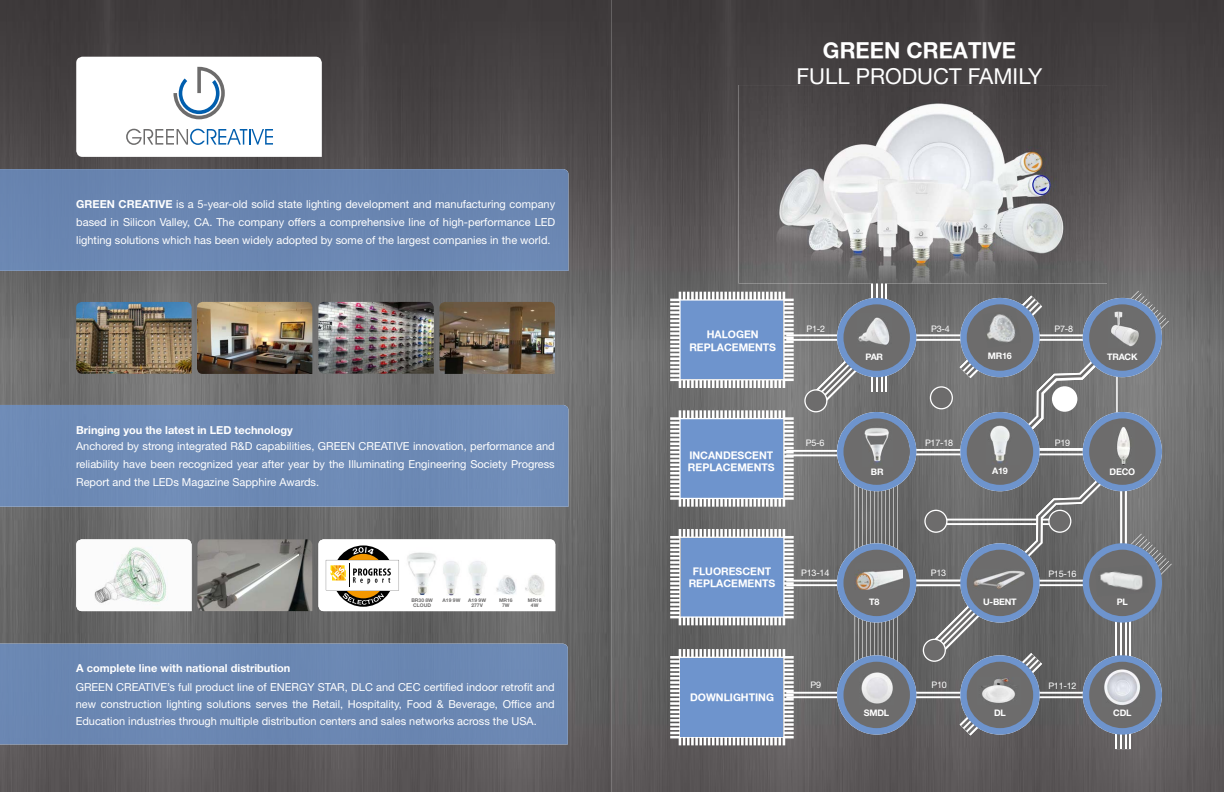
<style>
.page{position:relative;width:1224px;height:792px;background:#fff}
.page>*{position:absolute;margin:0;border:0;box-sizing:border-box;transform-origin:0 0}
.t1{font:22px "Helvetica Neue LT Pro";color:#fff}
.t2{font:700 22px "Helvetica Neue";color:#fff}
.t3{font:11px/18px "Helvetica Neue LT Pro";color:#fff;text-align:justify}
.t4{font:700 11px "Helvetica Neue LT Pro";color:#fff}
.t5{font:700 10.5px/12.6px "Helvetica Neue";color:#fff;text-align:center}
.t6{font:9px "Helvetica Neue LT Pro";letter-spacing:-.025em;color:#fff}
.t7{font:700 9px "Helvetica Neue LT Pro";letter-spacing:-.025em;color:#fff}
.t8{font:700 5px/4.4px "Helvetica Neue LT Pro";color:#6d6c6c;text-align:center}
.s1{font-weight:700}
</style>
<div class="page">
<img style="left:0;top:0;width:1224px;height:792px">
<div style="left:871px;top:283px;width:16px;height:109px;background:#fff"></div>
<svg style="left:873px;top:284px;width:12px;height:7px"></svg>
<svg style="left:1117px;top:745px;width:12px;height:4px"></svg>
<svg style="left:876px;top:284px;width:6px;height:7px"></svg>
<div style="left:1120px;top:590px;width:6px;height:159px;background:#fff"></div>
<hr style="left:878px;top:283px;width:2px;height:109px;background:#6d6c6c">
<hr style="left:1122px;top:590px;width:3px;height:159px;background:#6d6c6c">
<svg style="left:670px;top:291px;width:502px;height:454px;background:#78808d"></svg>
<img style="left:1113px;top:424px;width:22px;height:44px">
<img style="left:1113px;top:468px;width:22px;height:2px">
<svg style="left:76px;top:57px;width:246px;height:100px"></svg>
<img style="left:739px;top:85px;width:368px;height:198px">
<svg style="left:871px;top:283px;width:16px;height:1px"></svg>
<div style="left:0;top:644px;width:568px;height:100px;background:#6b87b3"></div>
<div style="left:0;top:169px;width:568px;height:102px;background:#6985b1"></div>
<img style="left:854px;top:563px;width:49px;height:27px">
<img style="left:973px;top:569px;width:54px;height:22px">
<img style="left:1095px;top:565px;width:53px;height:31px">
<img style="left:859px;top:670px;width:35px;height:35px">
<img style="left:977px;top:677px;width:44px;height:27px">
<img style="left:1103px;top:669px;width:38px;height:37px">
<svg style="left:318px;top:539px;width:237px;height:72px"></svg>
<div style="left:0;top:405px;width:568px;height:102px;background:#6e8bb6"></div>
<img style="left:466px;top:558px;width:22px;height:38px">
<img style="left:76px;top:302px;width:116px;height:72px">
<img style="left:318px;top:302px;width:116px;height:72px">
<img style="left:439px;top:302px;width:116px;height:72px">
<img style="left:197px;top:302px;width:115px;height:72px">
<img style="left:76px;top:539px;width:116px;height:72px">
<img style="left:197px;top:539px;width:115px;height:72px">
<p class="t3" style="left:76px;top:195px;width:481px"><span class="s1">GREEN CREATIVE</span> is a 5-year-old solid state lighting development and manufacturing company based in Silicon Valley, CA. The company offers a comprehensive line of high-performance LED lighting solutions which has been widely adopted by some of the largest companies in the world.</p>
<p class="t4" style="left:76px;top:423px;width:218px">Bringing you the latest in LED technology</p>
<p class="t3" style="left:76px;top:437px;width:480px">Anchored by strong integrated R&amp;D capabilities, GREEN CREATIVE innovation, performance and reliability have been recognized year after year by the Illuminating Engineering Society Progress Report and the LEDs Magazine Sapphire Awards.</p>
<p class="t4" style="left:76px;top:661px;width:216px">A complete line with national distribution</p>
<p class="t8" style="left:411px;top:598px;width:23px">BR30 8W</p>
<p class="t8" style="left:443px;top:598px;width:19px">A19 9W</p>
<p class="t8" style="left:413px;top:603px;width:19px">CLOUD</p>
<p class="t8" style="left:499px;top:598px;width:15px">MR16<br>7W</p>
<p class="t8" style="left:528px;top:598px;width:15px">MR16<br>4W</p>
<p class="t8" style="left:468px;top:598px;width:19px">A19 9W<br>277V</p>
<p class="t3" style="left:76px;top:678px;width:481px;line-height:17px">GREEN CREATIVE’s full product line of ENERGY STAR, DLC and CEC certified indoor retrofit and new construction lighting solutions serves the Retail, Hospitality, Food &amp; Beverage, Office and Education industries through multiple distribution centers and sales networks across the USA.</p>
<h1 class="t2" style="left:823px;top:36px;width:195px">GREEN CREATIVE</h1>
<h1 class="t1" style="left:797px;top:63px;width:247px">FULL PRODUCT FAMILY</h1>
<p class="t5" style="left:689px;top:328px;width:88px">HALOGEN<br>REPLACEMENTS</p>
<p class="t6" style="left:807px;top:323px;width:20px">P1-2</p>
<p class="t5" style="left:688px;top:448px;width:88px;text-align:left">INCANDESCENT<br>REPLACEMENTS</p>
<p class="t6" style="left:806px;top:438px;width:20px">P5-6</p>
<p class="t7" style="left:866px;top:351px;width:19px">PAR</p>
<p class="t7" style="left:871px;top:466px;width:14px">BR</p>
<p class="t6" style="left:931px;top:323px;width:20px">P3-4</p>
<p class="t6" style="left:925px;top:437px;width:30px">P17-18</p>
<p class="t7" style="left:988px;top:350px;width:25px">MR16</p>
<p class="t7" style="left:992px;top:465px;width:17px">A19</p>
<p class="t6" style="left:1055px;top:323px;width:20px">P7-8</p>
<p class="t6" style="left:1055px;top:438px;width:17px">P19</p>
<p class="t7" style="left:1107px;top:351px;width:32px">TRACK</p>
<p class="t7" style="left:1110px;top:466px;width:27px">DECO</p>
<p class="t5" style="left:689px;top:564px;width:88px">FLUORESCENT<br>REPLACEMENTS</p>
<p class="t6" style="left:801px;top:567px;width:30px">P13-14</p>
<p class="t5" style="left:690px;top:691px;width:85px">DOWNLIGHTING</p>
<p class="t6" style="left:811px;top:679px;width:12px">P9</p>
<p class="t7" style="left:869px;top:596px;width:12px">T8</p>
<p class="t7" style="left:864px;top:708px;width:27px">SMDL</p>
<p class="t6" style="left:931px;top:567px;width:17px">P13</p>
<p class="t6" style="left:931px;top:679px;width:17px">P10</p>
<p class="t7" style="left:983px;top:596px;width:35px">U-BENT</p>
<p class="t7" style="left:994px;top:708px;width:13px">DL</p>
<p class="t6" style="left:1048px;top:568px;width:30px">P15-16</p>
<p class="t6" style="left:1048px;top:680px;width:30px">P11-12</p>
<p class="t7" style="left:1117px;top:596px;width:13px">PL</p>
<p class="t7" style="left:1113px;top:708px;width:20px">CDL</p>
</div>
